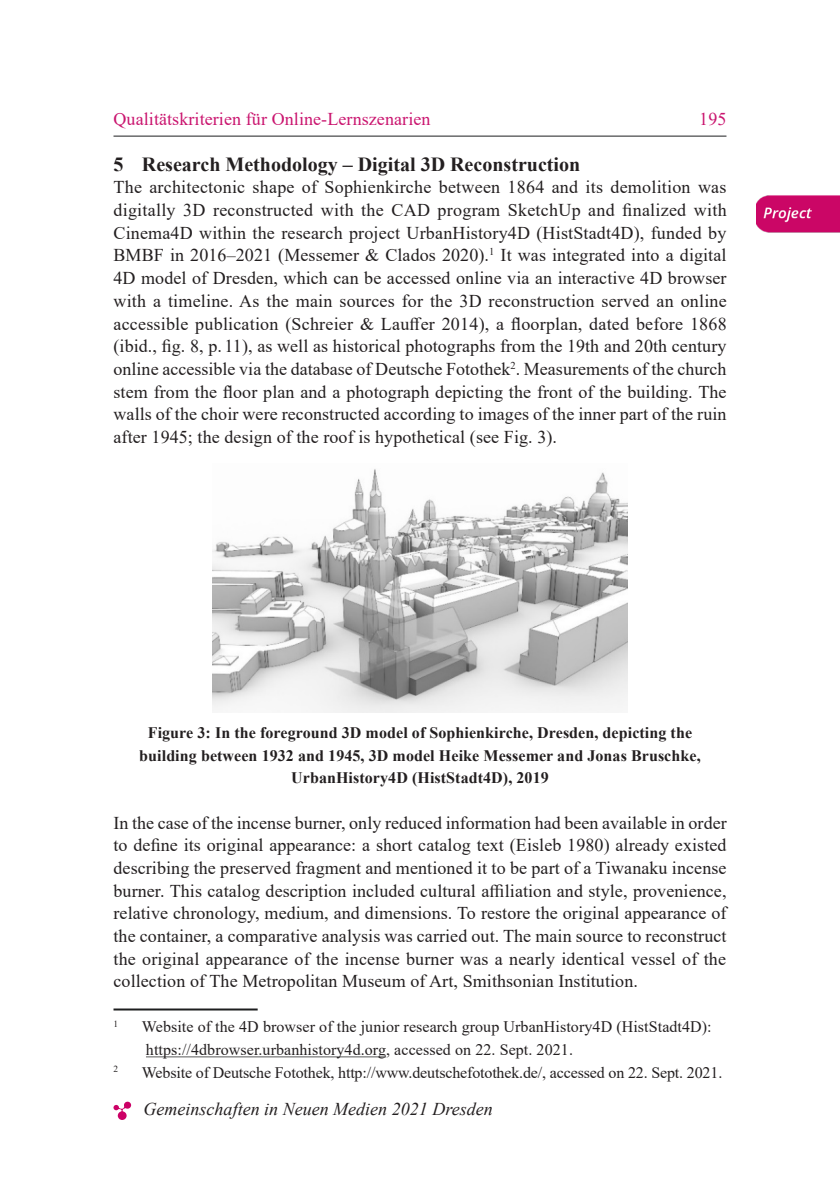
<style>
.page{position:relative;width:840px;height:1191px;background:#fff}
.page>*{position:absolute;margin:0;border:0;box-sizing:border-box;transform-origin:0 0}
.t1{font:700 20px "Times New Roman";color:#231f20}
.Standard_Text{font:18px/22.6px "Times New Roman";letter-spacing:.005em;color:#231f20;text-align:justify}
.t2{font:18px "Times New Roman";letter-spacing:.005em;color:#ca156f}
.t3{font:italic 18px "Times New Roman";color:#231f20}
.Fußnotentext{font:16px/22.6px "Times New Roman";letter-spacing:.005em;color:#231f20}
.Abbildungsbeschriftu{font:16px/22.6px "Times New Roman PS Bold MT2";letter-spacing:.005em;color:#231f20;text-align:center}
.Fußnotentext-2{font:9.4px "Times New Roman";color:#231f20}
.s1{font-family:"Times New Roman";font-weight:700}
</style>
<div class="page">
<hr style="left:113px;top:136px;width:613px;height:1px;background:#1d1e1f">
<svg style="left:113px;top:1101px;width:18px;height:19px"></svg>
<img style="left:212px;top:469px;width:415px;height:243px">
<hr style="left:113px;top:1008px;width:144px;height:2px;background:#1d1e1f">
<hr style="left:146px;top:1056px;width:240px;height:1px;background:#5a5a5a">
<img style="left:756px;top:195px;width:83px;height:38px">
<p class="t2" style="left:113px;top:107px;width:318px">Qualitätskriterien für Online-Lernszenarien</p>
<p class="t1" style="left:113px;top:150px;width:468px">5 Research Methodology – Digital 3D Reconstruction</p>
<p class="Standard_Text" style="left:113px;top:175px;width:614px">The architectonic shape of Sophienkirche between 1864 and its demolition was digitally 3D reconstructed with the CAD program SketchUp and finalized with Cinema4D within the research project UrbanHistory4D (HistStadt4D), funded by BMBF in 2016–2021 (Messemer &amp; Clados 2020).<sup>1</sup> It was integrated into a digital 4D model of Dresden, which can be accessed online via an interactive 4D browser with a timeline. As the main sources for the 3D reconstruction served an online accessible publication (Schreier &amp; Lauffer 2014), a floorplan, dated before 1868 (ibid., fig. 8, p. 11), as well as historical photographs from the 19th and 20th century online accessible via the database of Deutsche Fotothek<sup>2</sup>. Measurements of the church stem from the floor plan and a photograph depicting the front of the building. The walls of the choir were reconstructed according to images of the inner part of the ruin after 1945; the design of the roof is hypothetical (see Fig. 3).</p>
<p class="t2" style="left:698px;top:107px;width:29px">195</p>
<p class="Abbildungsbeschriftu" style="left:139px;top:720px;width:562px"><span class="s1">Figure 3: In the foreground 3D model of Sophienkirche, Dresden, depicting the </span>building between 1932 and 1945, 3D model Heike Messemer and Jonas Bruschke,<br>UrbanHistory4D (HistStadt4D), 2019</p>
<p class="Standard_Text" style="left:113px;top:810px;width:614px">In the case of the incense burner, only reduced information had been available in order to define its original appearance: a short catalog text (Eisleb 1980) already existed describing the preserved fragment and mentioned it to be part of a Tiwanaku incense burner. This catalog description included cultural affiliation and style, provenience, relative chronology, medium, and dimensions. To restore the original appearance of the container, a comparative analysis was carried out. The main source to reconstruct the original appearance of the incense burner was a nearly identical vessel of the collection of The Metropolitan Museum of Art, Smithsonian Institution.</p>
<p class="Fußnotentext-2" style="left:113px;top:1017px;width:6px">1</p>
<p class="Fußnotentext" style="left:142px;top:1015px;width:571px">Website of the 4D browser of the junior research group UrbanHistory4D (HistStadt4D): https://4dbrowser.urbanhistory4d.org, accessed on 22. Sept. 2021.</p>
<p class="Fußnotentext-2" style="left:113px;top:1062px;width:6px">2</p>
<p class="Fußnotentext" style="left:142px;top:1060px;width:581px">Website of Deutsche Fotothek, http://www.deutschefotothek.de/, accessed on 22. Sept. 2021.</p>
<p class="t3" style="left:143px;top:1096px;width:350px">Gemeinschaften in Neuen Medien 2021 Dresden</p>
</div>
